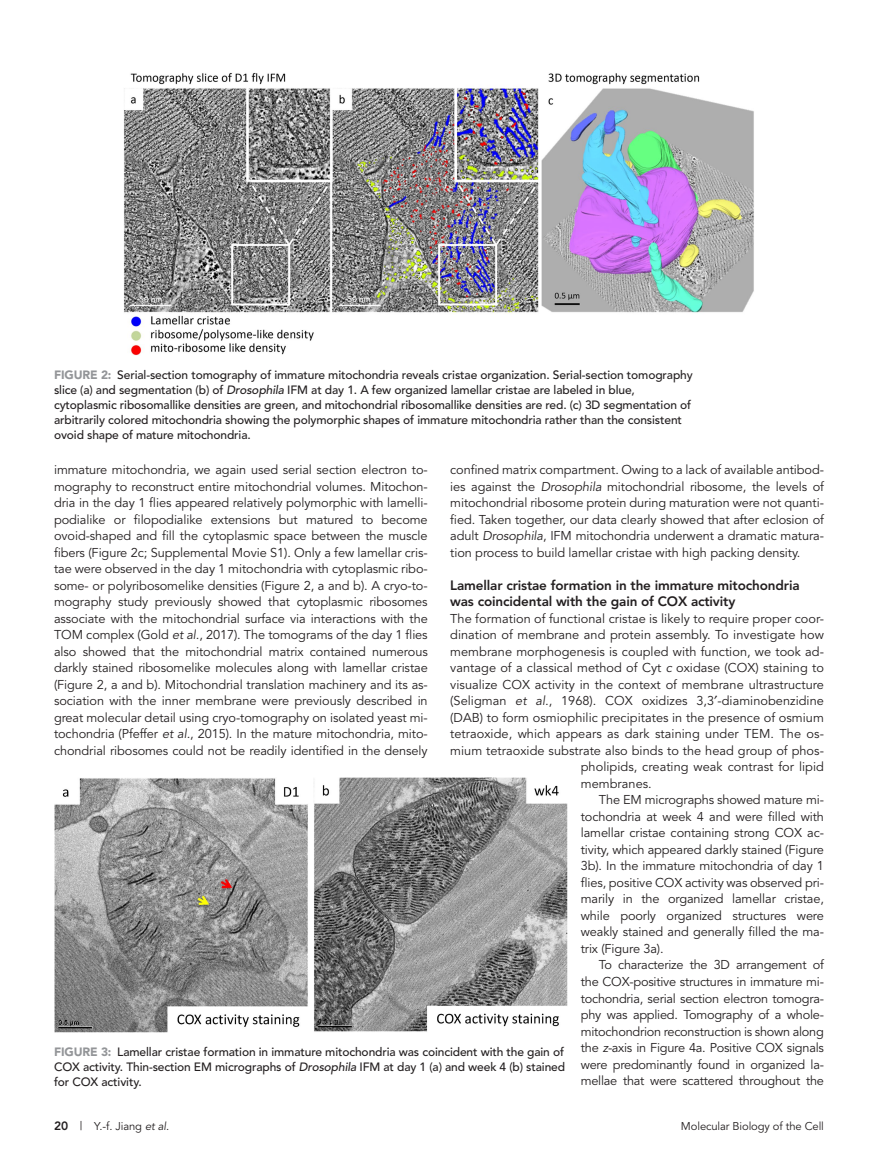
<style>
.page{position:relative;width:878px;height:1175px;background:#fff}
.page>*{position:absolute;margin:0;border:0;box-sizing:border-box;transform-origin:0 0}
.t1{font:800 13.5px/16.5px "Avenir";letter-spacing:-.01em;color:#231f20}
.Para{font:12.75px/16.5px "Avenir";letter-spacing:-.01em;color:#231f20;text-align:justify}
.ParaFL{font:12.75px "Avenir";letter-spacing:.005em;color:#231f20}
.FigCaption_35_5p{font:500 12px/15px "Avenir";letter-spacing:-.01em;color:#231f20}
.FigCaption{font:500 12px/15px "Avenir";letter-spacing:-.01em;color:#231f20;text-align:justify}
.ParaFL-2{font:11.25px "Avenir";letter-spacing:-.01em;color:#231f20}
.s1{font-weight:900;color:#939598}
.s2{font-style:italic}
.s3{font-weight:800;font-size:12px}
.s4{font-size:12px}
</style>
<div class="page">
<img style="left:124px;top:72px;width:630px;height:284px">
<img style="left:54px;top:777px;width:513px;height:255px">
<p class="FigCaption_35_5p" style="left:54px;top:368px;width:640px"><span class="s1">FIGURE 2:</span> Serial-section tomography of immature mitochondria reveals cristae organization. Serial-section tomography slice (a) and segmentation (b) of <span class="s2">Drosophila</span> IFM at day 1. A few organized lamellar cristae are labeled in blue, cytoplasmic ribosomallike densities are green, and mitochondrial ribosomallike densities are red. (c) 3D segmentation of arbitrarily colored mitochondria showing the polymorphic shapes of immature mitochondria rather than the consistent ovoid shape of mature mitochondria.</p>
<p class="Para" style="left:54px;top:462px;width:375px">immature mitochondria, we again used serial section electron to&shy;mography to reconstruct entire mitochondrial volumes. Mitochon&shy;dria in the day 1 flies appeared relatively polymorphic with lamelli&shy;podialike or filopodialike extensions but matured to become ovoid-shaped and fill the cytoplasmic space between the muscle fibers (Figure 2c; Supplemental Movie S1). Only a few lamellar cris&shy;tae were observed in the day 1 mitochondria with cytoplasmic ribo&shy;some- or polyribosomelike densities (Figure 2, a and b). A cryo-to&shy;mography study previously showed that cytoplasmic ribosomes associate with the mitochondrial surface via interactions with the TOM complex (Gold <span class="s2">et al.</span>, 2017). The tomograms of the day 1 flies also showed that the mitochondrial matrix contained numerous darkly stained ribosomelike molecules along with lamellar cristae (Figure 2, a and b). Mitochondrial translation machinery and its as&shy;sociation with the inner membrane were previously described in great molecular detail using cryo-tomography on isolated yeast mi&shy;tochondria (Pfeffer <span class="s2">et al.</span>, 2015). In the mature mitochondria, mito&shy;chondrial ribosomes could not be readily identified in the densely</p>
<p class="Para" style="left:450px;top:462px;width:375px">confined matrix compartment. Owing to a lack of available antibod&shy;ies against the <span class="s2">Drosophila</span> mitochondrial ribosome, the levels of mitochondrial ribosome protein during maturation were not quanti&shy;fied. Taken together, our data clearly showed that after eclosion of adult <span class="s2">Drosophila</span>, IFM mitochondria underwent a dramatic matura&shy;tion process to build lamellar cristae with high packing density.</p>
<h2 class="t1" style="left:450px;top:577px;width:351px">Lamellar cristae formation in the immature mitochondria was coincidental with the gain of COX activity</h2>
<p class="ParaFL" style="left:450px;top:611px;width:375px">The formation of functional cristae is likely to require proper coor-</p>
<p class="ParaFL" style="left:450px;top:627px;width:375px">dination of membrane and protein assembly. To investigate how</p>
<p class="ParaFL" style="left:450px;top:644px;width:375px">membrane morphogenesis is coupled with function, we took ad-</p>
<p class="ParaFL" style="left:450px;top:660px;width:375px">vantage of a classical method of Cyt <span class="s2">c</span> oxidase (COX) staining to</p>
<p class="ParaFL" style="left:450px;top:677px;width:375px">visualize COX activity in the context of membrane ultrastructure</p>
<p class="ParaFL" style="left:450px;top:693px;width:375px">(Seligman <span class="s2">et al.</span>, 1968). COX oxidizes 3,3 -diaminobenzidine</p>
<p class="ParaFL" style="left:450px;top:710px;width:375px">(DAB) to form osmiophilic precipitates in the presence of osmium</p>
<p class="ParaFL" style="left:450px;top:726px;width:375px">tetraoxide, which appears as dark staining under TEM. The os-</p>
<p class="ParaFL" style="left:450px;top:743px;width:375px">mium tetraoxide substrate also binds to the head group of phos-</p>
<p class="ParaFL" style="left:580px;top:759px;width:245px">pholipids, creating weak contrast for lipid</p>
<p class="ParaFL" style="left:580px;top:776px;width:72px">membranes.</p>
<p class="Para" style="left:580px;top:792px;width:245px;text-indent:18px">The EM micrographs showed mature mi&shy;tochondria at week 4 and were filled with lamellar cristae containing strong COX ac&shy;tivity, which appeared darkly stained (Figure 3b). In the immature mitochondria of day 1 flies, positive COX activity was observed pri&shy;marily in the organized lamellar cristae, while poorly organized structures were weakly stained and generally filled the ma&shy;trix (Figure 3a).</p>
<p class="Para" style="left:580px;top:957px;width:245px;text-indent:18px">To characterize the 3D arrangement of the COX-positive structures in immature mi&shy;tochondria, serial section electron tomogra&shy;phy was applied. Tomography of a whole&shy;mitochondrion reconstruction is shown along the <span class="s2">z-</span>axis in Figure 4a. Positive COX signals were predominantly found in organized la&shy;mellae that were scattered throughout the</p>
<p class="FigCaption" style="left:54px;top:1044px;width:512px"><span class="s1">FIGURE 3:</span> Lamellar cristae formation in immature mitochondria was coincident with the gain of COX activity. Thin-section EM micrographs of <span class="s2">Drosophila</span> IFM at day 1 (a) and week 4 (b) stained for COX activity.</p>
<p class="ParaFL-2" style="left:54px;top:1119px;width:117px"><span class="s3">20</span> <span class="s4">|</span> Y.-f. Jiang <span class="s2">et al</span>.</p>
<p class="ParaFL-2" style="left:681px;top:1119px;width:144px">Molecular Biology of the Cell</p>
</div>
